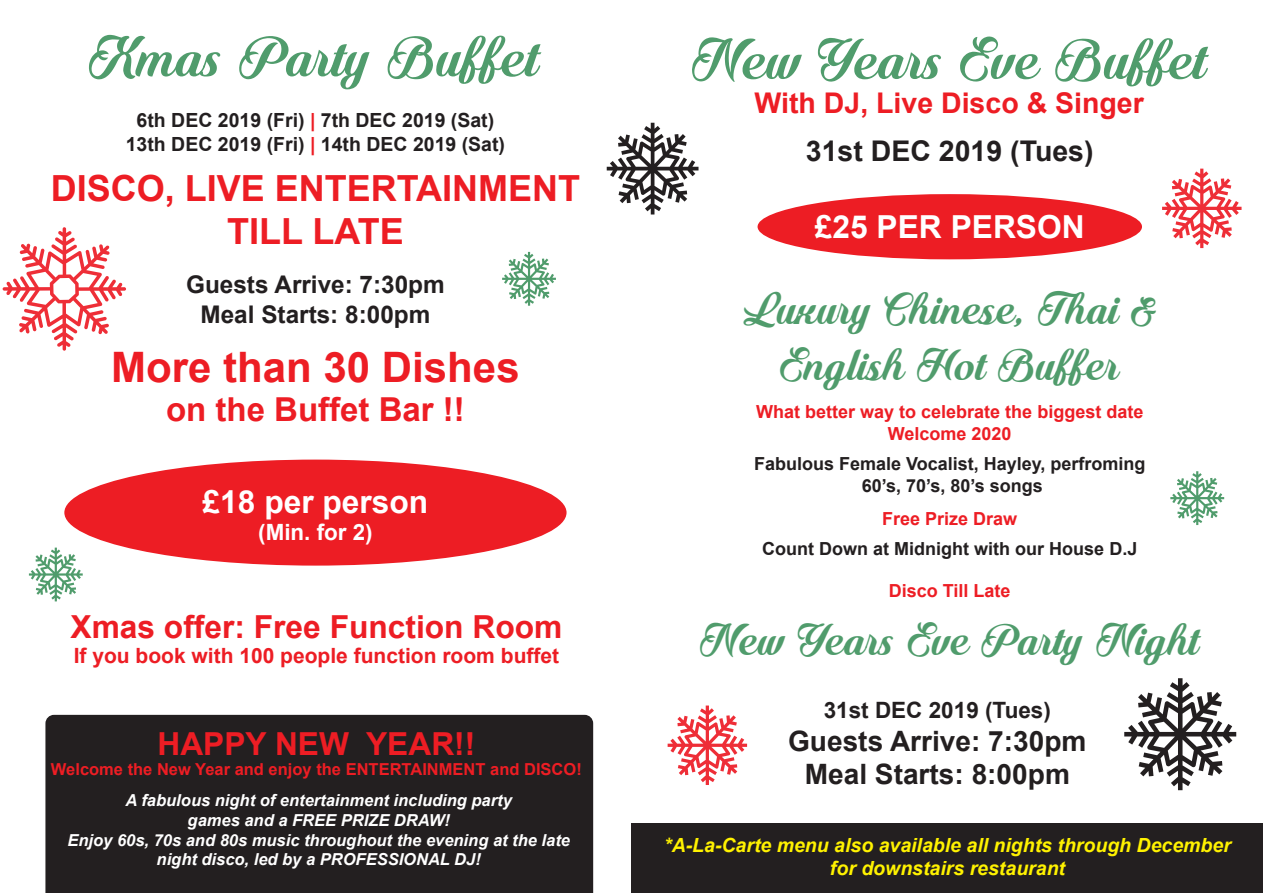
<style>
.page{position:relative;width:1263px;height:893px;background:#fff}
.page>*{position:absolute;margin:0;border:0;box-sizing:border-box;transform-origin:0 0}
.t1{font:60px "Quincho Script PERSONALUSE";color:#509c6c}
.t2{font:46.5px/55.8px "Quincho Script PERSONALUSE";color:#509c6c;text-align:center}
.t3{font:700 42px "Arial";color:#ed1d24}
.t4{font:700 36px/43.2px "Arial";color:#ed1d24;text-align:center}
.t5{font:700 33px "Arial";color:#ed1d24}
.t6{font:700 31.65px "Arial";color:#ed1d24}
.t7{font:700 31.65px "Arial";color:#fff}
.t8{font:700 28.5px "Arial";color:#ed1d24}
.t9{font:700 28.5px "Arial";color:#231f20}
.t10{font:700 28.05px/33.8px "Arial";color:#231f20;text-align:center}
.t11{font:700 24.3px/29.2px "Arial";color:#231f20;text-align:center}
.t12{font:700 22.5px "Arial";color:#231f20}
.t13{font:700 22.35px "Arial";color:#fff}
.t14{font:700 21px "Arial";color:#ed1d24}
.t15{font:italic 700 19.5px/23.4px "Arial";color:#fff200;text-align:center}
.t16{font:700 19.5px/23.4px "Arial";color:#231f20;text-align:center}
.t17{font:700 18px/21.6px "Arial";color:#231f20;text-align:center}
.t18{font:700 18px/21.6px "Arial";color:#ed1d24;text-align:center}
.t19{font:italic 700 16.5px/19.8px "Arial";color:#fff;text-align:center}
.t20{font:700 16.5px "Arial";color:#ed1d24}
.s1{color:#ed1d24}
</style>
<div class="page">
<div style="left:64px;top:460px;width:502px;height:106px;background:#ed1d24;border-radius:50%"></div>
<div style="left:757px;top:194px;width:385px;height:65px;background:#ed1d24;border-radius:50%"></div>
<svg style="left:1162px;top:169px;width:79px;height:79px"></svg>
<svg style="left:668px;top:705px;width:79px;height:80px"></svg>
<svg style="left:3px;top:227px;width:123px;height:124px"></svg>
<svg style="left:607px;top:123px;width:91px;height:92px"></svg>
<svg style="left:502px;top:252px;width:54px;height:54px"></svg>
<svg style="left:1170px;top:471px;width:54px;height:54px"></svg>
<svg style="left:29px;top:548px;width:54px;height:53px"></svg>
<svg style="left:1124px;top:678px;width:112px;height:112px"></svg>
<div style="left:45px;top:715px;width:548px;height:178px;background:#231f20"></div>
<div style="left:631px;top:823px;width:632px;height:70px;background:#231f20"></div>
<h1 class="t1" style="left:89px;top:22px;width:451px">Xmas Party Buffet</h1>
<p class="t16" style="left:126px;top:109px;width:381px">6th DEC 2019 (Fri) <span class="s1">|</span> 7th DEC 2019 (Sat)<br>13th DEC 2019 (Fri) <span class="s1">|</span> 14th DEC 2019 (Sat)</p>
<h3 class="t4" style="left:51px;top:167px;width:531px">DISCO, LIVE ENTERTAINMENT<br>TILL LATE</h3>
<h3 class="t11" style="left:186px;top:271px;width:260px">Guests Arrive: 7:30pm<br>Meal Starts: 8:00pm</h3>
<h3 class="t3" style="left:111px;top:337px;width:410px">More than 30 Dishes</h3>
<h3 class="t5" style="left:166px;top:386px;width:300px">on the Buffet Bar !!</h3>
<h3 class="t7" style="left:203px;top:479px;width:227px">£18 per person</h3>
<h3 class="t13" style="left:258px;top:516px;width:116px">(Min. for 2)</h3>
<h3 class="t6" style="left:71px;top:604px;width:493px">Xmas offer: Free Function Room</h3>
<p class="t14" style="left:74px;top:640px;width:487px">If you book with 100 people function room buffet</p>
<h3 class="t6" style="left:157px;top:722px;width:319px">HAPPY NEW YEAR!!</h3>
<p class="t20" style="left:51px;top:758px;width:532px">Welcome the New Year and enjoy the ENTERTAINMENT and DISCO!</p>
<p class="t19" style="left:67px;top:791px;width:504px">A fabulous night of entertainment including party<br>games and a FREE PRIZE DRAW!<br>Enjoy 60s, 70s and 80s music throughout the evening at the late night disco, led by a PROFESSIONAL DJ!</p>
<h1 class="t1" style="left:692px;top:25px;width:516px">New Years Eve Buffet</h1>
<h3 class="t8" style="left:754px;top:83px;width:391px">With DJ, Live Disco &amp; Singer</h3>
<h3 class="t9" style="left:806px;top:131px;width:289px">31st DEC 2019 (Tues)</h3>
<h3 class="t7" style="left:815px;top:205px;width:271px">£25 PER PERSON</h3>
<h2 class="t2" style="left:743px;top:281px;width:414px">Luxury Chinese, Thai &amp;<br>English Hot Buffer</h2>
<p class="t18" style="left:756px;top:401px;width:389px">What better way to celebrate the biggest date<br>Welcome 2020</p>
<p class="t17" style="left:754px;top:453px;width:393px">Fabulous Female Vocalist, Hayley, perfroming<br>60’s, 70’s, 80’s songs</p>
<p class="t18" style="left:882px;top:508px;width:137px">Free Prize Draw</p>
<p class="t17" style="left:762px;top:538px;width:377px">Count Down at Midnight with our House D.J</p>
<p class="t18" style="left:889px;top:580px;width:123px">Disco Till Late</p>
<h2 class="t2" style="left:700px;top:612px;width:501px">New Years Eve Party Night</h2>
<h3 class="t12" style="left:824px;top:694px;width:229px">31st DEC 2019 (Tues)</h3>
<h3 class="t10" style="left:788px;top:724px;width:300px">Guests Arrive: 7:30pm<br>Meal Starts: 8:00pm</h3>
<p class="t15" style="left:664px;top:834px;width:568px">*A-La-Carte menu also available all nights through December for downstairs restaurant</p>
</div>
